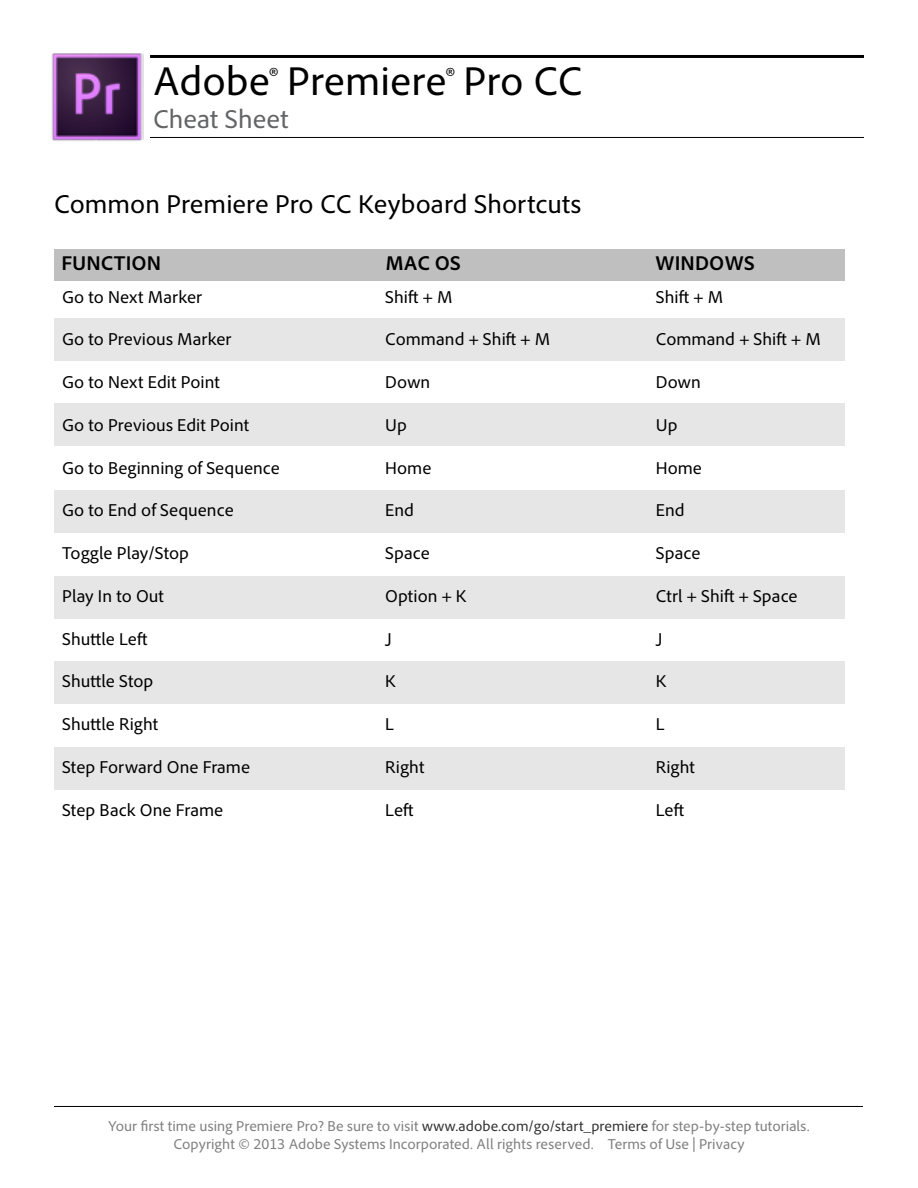
<style>
.page{position:relative;width:918px;height:1188px;background:#fff}
.page>*{position:absolute;margin:0;border:0;box-sizing:border-box;transform-origin:0 0}
.t1{font:42px "Adobe Clean";color:#000}
.t2{font:27px "Adobe Clean";color:#000}
.t3{font:27px "Adobe Clean";color:#636466}
.t4{font:700 21px "Adobe Clean";letter-spacing:.005em;color:#000}
.t5{font:18px "Adobe Clean";color:#000}
.t6{font:15px/18px "Adobe Clean";color:#808080;text-align:center}
.s1{color:#333}
</style>
<div class="page">
<div style="left:54px;top:403px;width:790px;height:43px;background:#e6e6e6"></div>
<div style="left:54px;top:490px;width:790px;height:43px;background:#e6e6e6"></div>
<div style="left:54px;top:576px;width:790px;height:43px;background:#e6e6e6"></div>
<div style="left:54px;top:661px;width:790px;height:43px;background:#e6e6e6"></div>
<div style="left:54px;top:747px;width:790px;height:43px;background:#e6e6e6"></div>
<div style="left:54px;top:318px;width:790px;height:43px;background:#e6e6e6"></div>
<div style="left:54px;top:249px;width:790px;height:31px;background:#bfbfbf"></div>
<hr style="left:54px;top:1106px;width:809px;height:1px;background:#000">
<hr style="left:150px;top:55px;width:714px;height:3px;background:#000">
<hr style="left:150px;top:137px;width:714px;height:1px;background:#000">
<img style="left:51px;top:53px;width:92px;height:88px">
<h1 class="t1" style="left:153px;top:56px;width:431px">Adobe® Premiere® Pro CC</h1>
<h2 class="t3" style="left:153px;top:103px;width:137px">Cheat Sheet</h2>
<h2 class="t2" style="left:54px;top:188px;width:529px">Common Premiere Pro CC Keyboard Shortcuts</h2>
<p class="t4" style="left:62px;top:250px;width:101px">FUNCTION</p>
<p class="t4" style="left:385px;top:250px;width:77px">MAC OS</p>
<p class="t4" style="left:655px;top:250px;width:101px">WINDOWS</p>
<p class="t5" style="left:385px;top:286px;width:69px">Shift + M</p>
<p class="t5" style="left:385px;top:328px;width:167px">Command + Shift + M</p>
<p class="t5" style="left:385px;top:371px;width:47px">Down</p>
<p class="t5" style="left:385px;top:414px;width:23px">Up</p>
<p class="t5" style="left:385px;top:457px;width:48px">Home</p>
<p class="t5" style="left:385px;top:499px;width:30px">End</p>
<p class="t5" style="left:385px;top:542px;width:46px">Space</p>
<p class="t5" style="left:385px;top:585px;width:83px">Option + K</p>
<p class="t5" style="left:385px;top:628px;width:8px">J</p>
<p class="t5" style="left:385px;top:670px;width:12px">K</p>
<p class="t5" style="left:385px;top:713px;width:10px">L</p>
<p class="t5" style="left:385px;top:756px;width:41px">Right</p>
<p class="t5" style="left:385px;top:799px;width:30px">Left</p>
<p class="t5" style="left:656px;top:286px;width:69px">Shift + M</p>
<p class="t5" style="left:656px;top:328px;width:167px">Command + Shift + M</p>
<p class="t5" style="left:656px;top:371px;width:47px">Down</p>
<p class="t5" style="left:656px;top:414px;width:23px">Up</p>
<p class="t5" style="left:656px;top:457px;width:48px">Home</p>
<p class="t5" style="left:656px;top:499px;width:30px">End</p>
<p class="t5" style="left:656px;top:542px;width:46px">Space</p>
<p class="t5" style="left:656px;top:585px;width:143px">Ctrl + Shift + Space</p>
<p class="t5" style="left:656px;top:628px;width:8px">J</p>
<p class="t5" style="left:656px;top:670px;width:12px">K</p>
<p class="t5" style="left:656px;top:713px;width:10px">L</p>
<p class="t5" style="left:656px;top:756px;width:41px">Right</p>
<p class="t5" style="left:656px;top:799px;width:30px">Left</p>
<p class="t5" style="left:62px;top:286px;width:142px">Go to Next Marker</p>
<p class="t5" style="left:62px;top:328px;width:171px">Go to Previous Marker</p>
<p class="t5" style="left:62px;top:371px;width:160px">Go to Next Edit Point</p>
<p class="t5" style="left:62px;top:414px;width:189px">Go to Previous Edit Point</p>
<p class="t5" style="left:62px;top:457px;width:219px">Go to Beginning of Sequence</p>
<p class="t5" style="left:62px;top:499px;width:173px">Go to End of Sequence</p>
<p class="t5" style="left:62px;top:542px;width:128px">Toggle Play/Stop</p>
<p class="t5" style="left:62px;top:585px;width:104px">Play In to Out</p>
<p class="t5" style="left:62px;top:628px;width:87px">Shuttle Left</p>
<p class="t5" style="left:62px;top:670px;width:93px">Shuttle Stop</p>
<p class="t5" style="left:62px;top:713px;width:98px">Shuttle Right</p>
<p class="t5" style="left:62px;top:756px;width:190px">Step Forward One Frame</p>
<p class="t5" style="left:62px;top:799px;width:163px">Step Back One Frame</p>
<p class="t6" style="left:108px;top:1116px;width:703px">Your first time using Premiere Pro? Be sure to visit <span class="s1">www.adobe.com/go/start_premiere</span> for step-by-step tutorials.<br>Copyright © 2013 Adobe Systems Incorporated. All rights reserved. Terms of Use | Privacy</p>
</div>
